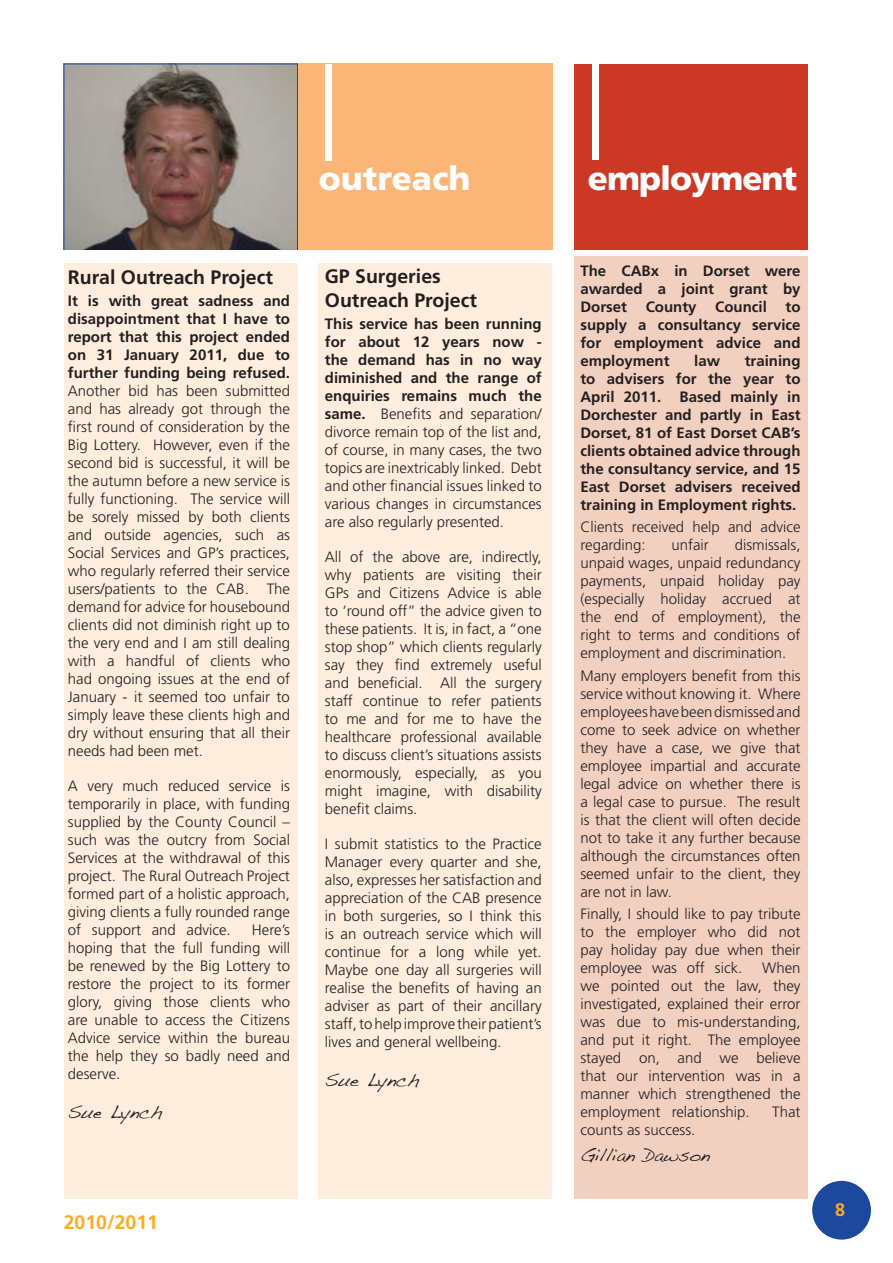
<style>
.page{position:relative;width:893px;height:1263px;background:#fff}
.page>*{position:absolute;margin:0;border:0;box-sizing:border-box;transform-origin:0 0}
.t1{font:900 33px "Frutiger LT";letter-spacing:-.03em;color:#fff}
.t2{font:900 33px "Frutiger LT";color:#fff}
.t3{font:700 19.5px/23.4px "Frutiger LT";color:#231f20}
.t4{font:700 19.5px "Frutiger LT";color:#fbaa23}
.t5{font:18px "Handwriting Dakota";color:#231f20}
.t6{font:700 18px "Frutiger LT";color:#fbaa23}
.t7{font:300 15px/18px "Frutiger LT";color:#231f20;text-align:justify}
.t8{font:700 15px/18px "Frutiger LT";color:#231f20;text-align:justify}
.s1{font-weight:700}
</style>
<div class="page">
<div style="left:318px;top:264px;width:233px;height:935px;background:#ffeddd"></div>
<div style="left:64px;top:264px;width:233px;height:935px;background:#ffeddd"></div>
<div style="left:812px;top:1181px;width:59px;height:58px;background:#1c499d;border-radius:50%"></div>
<div style="left:64px;top:64px;width:489px;height:186px;background:#fbb577"></div>
<svg style="left:64px;top:64px;width:234px;height:186px;background:#8f817b"></svg>
<div style="left:325px;top:64px;width:7px;height:96px;background:#fff"></div>
<div style="left:574px;top:257px;width:234px;height:942px;background:#f2d0c0"></div>
<div style="left:574px;top:64px;width:234px;height:185px;background:#cc3826"></div>
<div style="left:592px;top:64px;width:7px;height:96px;background:#fff"></div>
<h1 class="t2" style="left:319px;top:158px;width:153px">outreach</h1>
<h2 class="t3" style="left:68px;top:265px;width:207px">Rural Outreach Project</h2>
<p class="t8" style="left:68px;top:292px;width:224px">It is with great sadness and disappointment that I have to report that this project ended on 31 January 2011, due to further funding being refused.</p>
<p class="t7" style="left:68px;top:382px;width:224px">Another bid has been submitted and has already got through the first round of consideration by the Big Lottery. However, even if the second bid is successful, it will be the autumn before a new service is fully functioning. The service will be sorely missed by both clients and outside agencies, such as Social Services and GP’s practices, who regularly referred their service users/patients to the CAB. The demand for advice for housebound clients did not diminish right up to the very end and I am still dealing with a handful of clients who had ongoing issues at the end of January - it seemed too unfair to simply leave these clients high and dry without ensuring that all their needs had been met.</p>
<p class="t7" style="left:68px;top:777px;width:224px">A very much reduced service is temporarily in place, with funding supplied by the County Council – such was the outcry from Social Services at the withdrawal of this project. The Rural Outreach Project formed part of a holistic approach, giving clients a fully rounded range of support and advice.</p>
<p class="t7" style="left:68px;top:921px;width:224px;text-indent:184px">Here’s hoping that the full funding will be renewed by the Big Lottery to restore the project to its former glory, giving those clients who are unable to access the Citizens Advice service within the bureau the help they so badly need and deserve.</p>
<p class="t5" style="left:68px;top:1101px;width:96px">Sue Lynch</p>
<h2 class="t3" style="left:325px;top:265px;width:154px">GP Surgeries<br>Outreach Project</h2>
<p class="t7" style="left:325px;top:315px;width:218px"><span class="s1">This service has been running for about 12 years now - the demand has in no way diminished and the range of enquiries remains much the same.</span> Benefits and separation/ divorce remain top of the list and, of course, in many cases, the two topics are inextricably linked. Debt and other financial issues linked to various changes in circumstances are also regularly presented.</p>
<p class="t7" style="left:325px;top:548px;width:218px">All of the above are, indirectly, why patients are visiting their GPs and Citizens Advice is able to ‘round off” the advice given to these patients. It is, in fact, a “one stop shop” which clients regularly say they find extremely useful and beneficial. All the surgery staff continue to refer patients to me and for me to have the healthcare professional available to discuss client’s situations assists enormously, especially, as you might imagine, with disability benefit claims.</p>
<p class="t7" style="left:325px;top:835px;width:218px">I submit statistics to the Practice Manager every quarter and she, also, expresses her satisfaction and appreciation of the CAB presence in both surgeries, so I think this is an outreach service which will continue for a long while yet.<br>Maybe one day all surgeries will realise the benefits of having an adviser as part of their ancillary staff, to help improve their patient’s lives and general wellbeing.</p>
<p class="t5" style="left:325px;top:1069px;width:96px">Sue Lynch</p>
<h2 class="t4" style="left:64px;top:1211px;width:96px">2010/2011</h2>
<h1 class="t1" style="left:588px;top:158px;width:211px">employment</h1>
<p class="t8" style="left:580px;top:262px;width:222px">The CABx in Dorset were awarded a joint grant by Dorset County Council to supply a consultancy service for employment advice and employment</p>
<p class="t8" style="left:694px;top:352px;width:27px">law</p>
<p class="t8" style="left:580px;top:352px;width:222px;text-indent:164px">training to advisers for the year to April 2011. Based mainly in Dorchester and partly in East Dorset, 81 of East Dorset CAB’s clients obtained advice through the consultancy service, and 15<br>East Dorset advisers received training in Employment rights.</p>
<p class="t7" style="left:580px;top:518px;width:222px">Clients received help and advice regarding:</p>
<p class="t7" style="left:671px;top:536px;width:39px">unfair</p>
<p class="t7" style="left:580px;top:536px;width:222px;text-indent:154px">dismissals, unpaid wages, unpaid redundancy payments, unpaid holiday pay (especially holiday accrued at the end of employment), the right to terms and conditions of employment and discrimination.</p>
<p class="t7" style="left:580px;top:666px;width:222px">Many employers benefit from this service without knowing it. Where employees have been dismissed and come to seek advice on whether they have a case, we give that employee impartial and accurate legal advice on whether there is a legal case to pursue. The result is that the client will often decide not to take it any further because although the circumstances often seemed unfair to the client, they are not in law.</p>
<p class="t7" style="left:580px;top:905px;width:222px">Finally, I should like to pay tribute to the employer who did not pay holiday pay due when their employee was off sick.</p>
<p class="t7" style="left:580px;top:959px;width:222px;text-indent:182px">When we pointed out the law, they investigated, explained their error was due to mis-understanding, and put it right. The employee stayed on, and we believe that our intervention was in a manner which strengthened the employment relationship.</p>
<p class="t7" style="left:772px;top:1103px;width:30px">That</p>
<p class="t7" style="left:580px;top:1121px;width:117px">counts as success.</p>
<p class="t5" style="left:580px;top:1144px;width:131px">Gillian Dawson</p>
<p class="t6" style="left:835px;top:1199px;width:12px">8</p>
</div>
